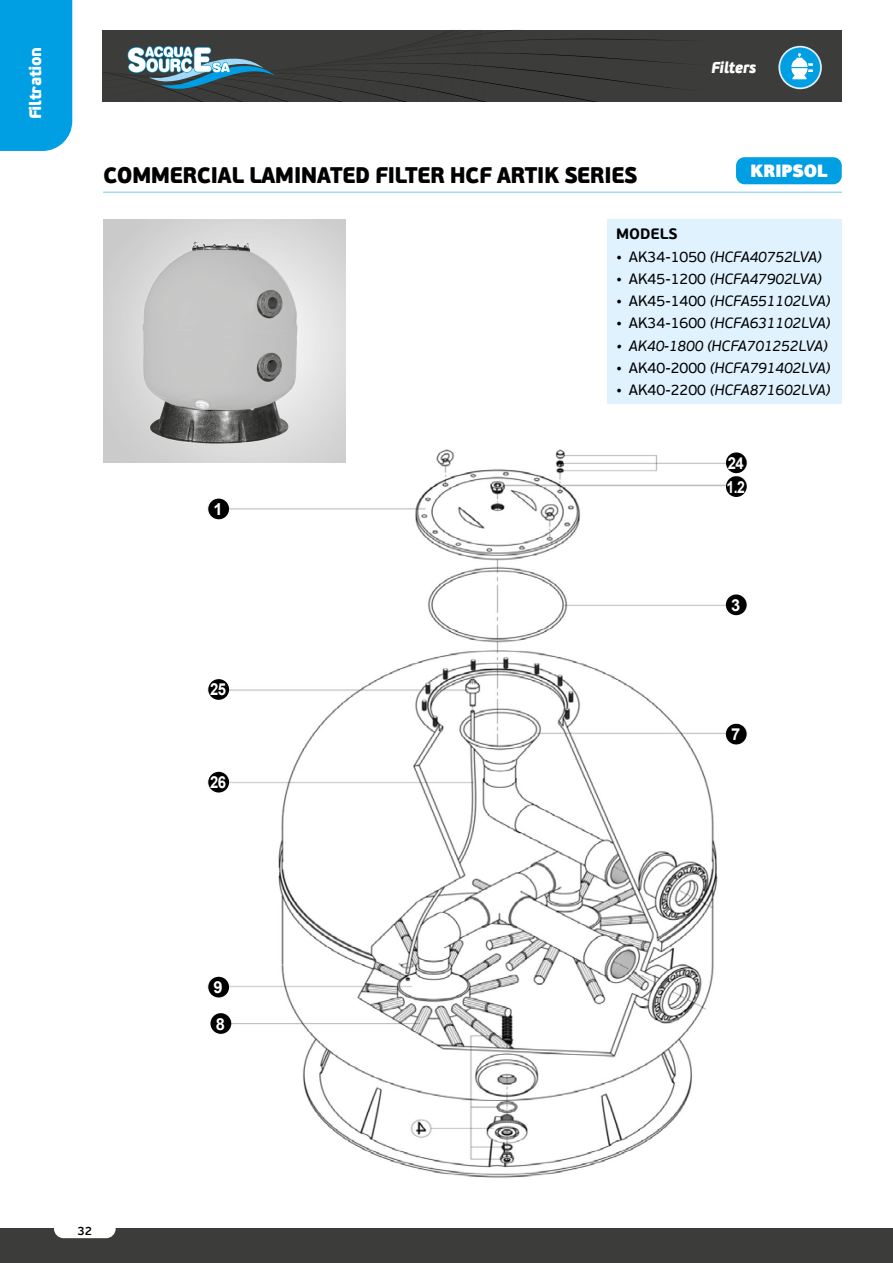
<style>
.page{position:relative;width:893px;height:1263px;background:#fff}
.page>*{position:absolute;margin:0;border:0;box-sizing:border-box;transform-origin:0 0}
.t1{font:900 22.5px "PF Beau Sans Pro";letter-spacing:-.03em;color:#000;scale:.95 1}
.t2{font:900 18px "PF Agora Sans Pro";color:#fff;scale:.9 1}
.t3{font:900 16.5px "PF Beau Sans Pro";letter-spacing:-.03em;color:#fff;scale:.95 1}
.t4{font:700 16.5px/23.9px "Arial";color:#fff;scale:.9 1}
.t5{font:700 16.5px "Arial";color:#fff}
.t6{font:italic 900 15.75px "PF Beau Sans Pro";letter-spacing:-.03em;color:#fff;scale:.95 1}
.t7{font:italic 15px "PF Beau Sans Pro";color:#000}
.t8{font:700 15px "PF Beau Sans Pro";color:#000}
.t9{font:600 12px "PF Beau Sans Pro";color:#000}
.s1{font-style:normal}
</style>
<div class="page">
<div style="left:0;top:1228px;width:893px;height:35px;background:#3c3c3b"></div>
<div style="left:55px;top:1220px;width:60px;height:17px;background:#fff;border-radius:9px"></div>
<div style="left:54px;top:1219px;width:62px;height:19px;border:2px solid #fff;border-radius:9px"></div>
<div style="left:102px;top:30px;width:740px;height:72px;background:#3c3c3b"></div>
<div style="left:0;top:0;width:72px;height:151px;background:#009fe3"></div>
<svg style="left:778px;top:46px;width:44px;height:43px"></svg>
<img style="left:102px;top:30px;width:579px;height:72px">
<img style="left:194px;top:437px;width:553px;height:741px">
<img style="left:103px;top:220px;width:242px;height:242px">
<hr style="left:103px;top:192px;width:739px;height:1px;background:#a1daf8">
<div style="left:736px;top:157px;width:106px;height:27px;background:#009fe3;border-radius:9px"></div>
<div style="left:608px;top:220px;width:234px;height:184px;background:#dff2fd"></div>
<div style="left:208px;top:499px;width:21px;height:20px;background:#000;border-radius:50%"></div>
<div style="left:208px;top:679px;width:21px;height:21px;background:#000;border-radius:50%"></div>
<div style="left:208px;top:772px;width:21px;height:20px;background:#000;border-radius:50%"></div>
<div style="left:208px;top:977px;width:21px;height:20px;background:#000;border-radius:50%"></div>
<div style="left:210px;top:1013px;width:21px;height:21px;background:#000;border-radius:50%"></div>
<div style="left:726px;top:452px;width:21px;height:21px;background:#000;border-radius:50%"></div>
<div style="left:726px;top:476px;width:21px;height:21px;background:#000;border-radius:50%"></div>
<div style="left:726px;top:594px;width:21px;height:21px;background:#000;border-radius:50%"></div>
<div style="left:726px;top:724px;width:21px;height:20px;background:#000;border-radius:50%"></div>
<p class="t3" style="left:25px;top:119px;width:78px;rotate:-90deg">Filtration</p>
<p class="t6" style="left:711px;top:58px;width:49px">Filters</p>
<h1 class="t1" style="left:103px;top:161px;width:564px">COMMERCIAL LAMINATED FILTER HCF ARTIK SERIES</h1>
<p class="t2" style="left:750px;top:158px;width:87px">KRIPSOL</p>
<p class="t8" style="left:616px;top:225px;width:63px">MODELS</p>
<p class="t7" style="left:616px;top:248px;width:207px"><span class="s1">• AK34-1050</span> (HCFA40752LVA)</p>
<p class="t7" style="left:616px;top:270px;width:207px"><span class="s1">• AK45-1200</span> (HCFA47902LVA)</p>
<p class="t7" style="left:616px;top:292px;width:215px"><span class="s1">• AK45-1400</span> (HCFA551102LVA)</p>
<p class="t7" style="left:616px;top:315px;width:215px"><span class="s1">• AK34-1600</span> (HCFA631102LVA)</p>
<p class="t7" style="left:616px;top:337px;width:213px">• AK40-1800 (HCFA701252LVA)</p>
<p class="t7" style="left:616px;top:359px;width:215px"><span class="s1">• AK40-2000</span> (HCFA791402LVA)</p>
<p class="t7" style="left:616px;top:381px;width:215px"><span class="s1">• AK40-2200</span> (HCFA871602LVA)</p>
<p class="t5" style="left:214px;top:497px;width:11px">1</p>
<p class="t4" style="left:210px;top:678px;width:19px">25</p>
<p class="t4" style="left:210px;top:771px;width:19px">26</p>
<p class="t4" style="left:726px;top:451px;width:22px">24<br>1.2</p>
<p class="t5" style="left:731px;top:593px;width:11px">3</p>
<p class="t5" style="left:731px;top:723px;width:11px">7</p>
<p class="t5" style="left:214px;top:976px;width:11px">9</p>
<p class="t5" style="left:216px;top:1012px;width:11px">8</p>
<p class="t9" style="left:77px;top:1224px;width:16px">32</p>
</div>
